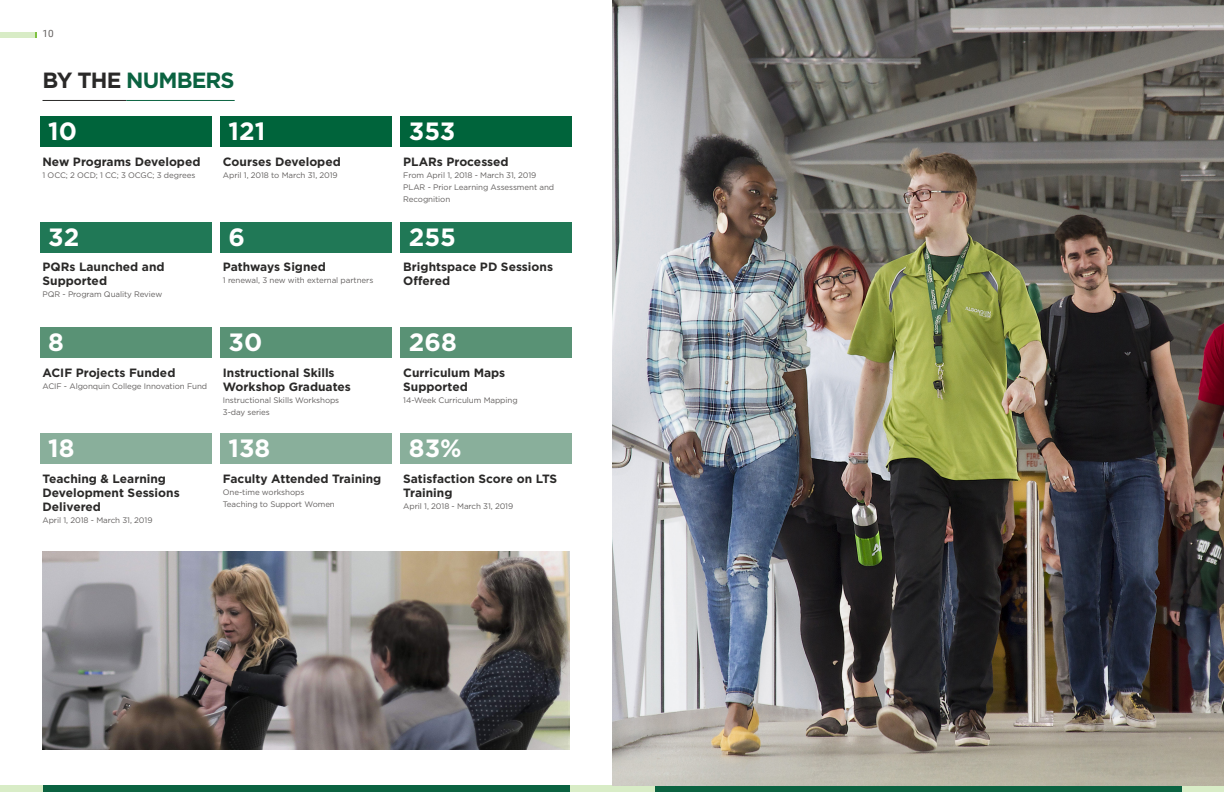
<style>
.page{position:relative;width:1224px;height:792px;background:#fff}
.page>*{position:absolute;margin:0;border:0;box-sizing:border-box;transform-origin:0 0}
.By_The_Numbers_-_Num{font:700 25px "Gotham";color:#fff}
.By_the_Numbers_-_40{font:700 25px "Gotham";color:#fff}
.By_the_Numbers_-_80{font:700 25px "Gotham";color:#fff}
.By_the_Numbers_-_60{font:700 25px "Gotham";color:#fff}
.Page_Heading_-_New{font:700 22px "Gotham";letter-spacing:-.04em;color:#0b6341}
.By_The_Numbers_-_Sub{font:700 12px/14px "Gotham";color:#2a2928}
.t1{font:10px "Roboto";color:#63605f}
.By_The_Numbers_-_Des{font:8px/12px "Gotham";letter-spacing:-.01em;color:#63605f}
.By_The_Numbers_-_Sub-2{font:8px "Gotham";letter-spacing:-.01em;color:#63605f}
.s1{color:#2a2928}
</style>
<div class="page">
<div style="left:612px;top:785px;width:612px;height:7px;background:#d8ecc6"></div>
<div style="left:655px;top:785px;width:526px;height:7px;background:#0b6341"></div>
<div style="left:0;top:785px;width:612px;height:7px;background:#d8ecc6"></div>
<div style="left:43px;top:785px;width:526px;height:7px;background:#0b6341"></div>
<div style="left:0;top:32px;width:36px;height:6px;background:#d8ecc6"></div>
<img style="left:612px;top:0;width:612px;height:785px">
<div style="left:400px;top:116px;width:172px;height:31px;background:#00643b"></div>
<div style="left:400px;top:222px;width:172px;height:30px;background:#207856"></div>
<div style="left:400px;top:327px;width:172px;height:31px;background:#599275"></div>
<div style="left:220px;top:116px;width:172px;height:31px;background:#00643b"></div>
<div style="left:220px;top:222px;width:172px;height:30px;background:#207856"></div>
<div style="left:220px;top:327px;width:172px;height:31px;background:#599275"></div>
<div style="left:220px;top:433px;width:172px;height:31px;background:#89af9b"></div>
<div style="left:40px;top:116px;width:172px;height:31px;background:#00643b"></div>
<div style="left:40px;top:222px;width:172px;height:30px;background:#207856"></div>
<div style="left:40px;top:327px;width:172px;height:31px;background:#599275"></div>
<div style="left:40px;top:433px;width:172px;height:31px;background:#89af9b"></div>
<div style="left:400px;top:433px;width:172px;height:31px;background:#89af9b"></div>
<hr style="left:43px;top:100px;width:83px;height:1px;background:#2a2928">
<hr style="left:126px;top:100px;width:109px;height:1px;background:#0b6341">
<img style="left:43px;top:551px;width:526px;height:198px">
<p class="t1" style="left:43px;top:27px;width:13px">10</p>
<p class="Page_Heading_-_New" style="left:43px;top:66px;width:194px"><span class="s1">BY THE</span> NUMBERS</p>
<p class="By_The_Numbers_-_Num" style="left:48px;top:115px;width:30px">10</p>
<p class="By_The_Numbers_-_Num" style="left:229px;top:115px;width:38px">121</p>
<p class="By_The_Numbers_-_Num" style="left:409px;top:115px;width:48px">353</p>
<p class="By_The_Numbers_-_Sub" style="left:43px;top:155px;width:160px">New Programs Developed</p>
<p class="By_The_Numbers_-_Des" style="left:43px;top:169px;width:154px">1 OCC; 2 OCD; 1 CC; 3 OCGC; 3 degrees</p>
<p class="By_The_Numbers_-_Sub" style="left:223px;top:155px;width:119px">Courses Developed</p>
<p class="By_The_Numbers_-_Des" style="left:223px;top:169px;width:116px">April 1, 2018 to March 31, 2019</p>
<p class="By_The_Numbers_-_Sub" style="left:403px;top:155px;width:107px">PLARs Processed</p>
<p class="By_The_Numbers_-_Des" style="left:403px;top:169px;width:135px">From April 1, 2018 - March 31, 2019</p>
<p class="By_The_Numbers_-_Des" style="left:403px;top:181px;width:152px">PLAR - Prior Learning Assessment and<br>Recognition</p>
<p class="By_the_Numbers_-_80" style="left:48px;top:220px;width:33px">32</p>
<p class="By_the_Numbers_-_80" style="left:229px;top:220px;width:18px">6</p>
<p class="By_the_Numbers_-_80" style="left:409px;top:220px;width:49px">255</p>
<p class="By_The_Numbers_-_Sub" style="left:43px;top:260px;width:124px">PQRs Launched and<br>Supported</p>
<p class="By_The_Numbers_-_Des" style="left:43px;top:288px;width:121px">PQR - Program Quality Review</p>
<p class="By_The_Numbers_-_Sub" style="left:223px;top:260px;width:105px">Pathways Signed</p>
<p class="By_The_Numbers_-_Des" style="left:223px;top:274px;width:152px">1 renewal, 3 new with external partners</p>
<p class="By_The_Numbers_-_Sub" style="left:403px;top:260px;width:151px">Brightspace PD Sessions<br>Offered</p>
<p class="By_the_Numbers_-_60" style="left:48px;top:326px;width:17px">8</p>
<p class="By_the_Numbers_-_60" style="left:229px;top:326px;width:35px">30</p>
<p class="By_the_Numbers_-_60" style="left:409px;top:326px;width:49px">268</p>
<p class="By_The_Numbers_-_Sub" style="left:43px;top:366px;width:134px">ACIF Projects Funded</p>
<p class="By_The_Numbers_-_Des" style="left:43px;top:380px;width:166px">ACIF - Algonquin College Innovation Fund</p>
<p class="By_The_Numbers_-_Sub" style="left:223px;top:366px;width:129px">Instructional Skills<br>Workshop Graduates</p>
<p class="By_The_Numbers_-_Des" style="left:223px;top:394px;width:118px">Instructional Skills Workshops</p>
<p class="By_The_Numbers_-_Des" style="left:223px;top:406px;width:48px">3-day series</p>
<p class="By_The_Numbers_-_Sub" style="left:403px;top:366px;width:104px">Curriculum Maps<br>Supported</p>
<p class="By_The_Numbers_-_Des" style="left:403px;top:394px;width:116px">14-Week Curriculum Mapping</p>
<p class="By_the_Numbers_-_40" style="left:48px;top:431px;width:28px">18</p>
<p class="By_the_Numbers_-_40" style="left:409px;top:431px;width:54px">83%</p>
<p class="By_the_Numbers_-_40" style="left:229px;top:431px;width:43px">138</p>
<p class="By_The_Numbers_-_Sub" style="left:43px;top:471px;width:139px">Teaching &amp; Learning<br>Development Sessions<br>Delivered</p>
<p class="By_The_Numbers_-_Des" style="left:43px;top:514px;width:111px">April 1, 2018 - March 31, 2019</p>
<p class="By_The_Numbers_-_Sub" style="left:223px;top:471px;width:160px">Faculty Attended Training</p>
<p class="By_The_Numbers_-_Des" style="left:223px;top:486px;width:83px">One-time workshops</p>
<p class="By_The_Numbers_-_Des" style="left:223px;top:498px;width:114px">Teaching to Support Women</p>
<p class="By_The_Numbers_-_Sub" style="left:403px;top:471px;width:156px">Satisfaction Score on LTS<br>Training</p>
<p class="By_The_Numbers_-_Sub-2" style="left:403px;top:501px;width:111px">April 1, 2018 - March 31, 2019</p>
</div>
